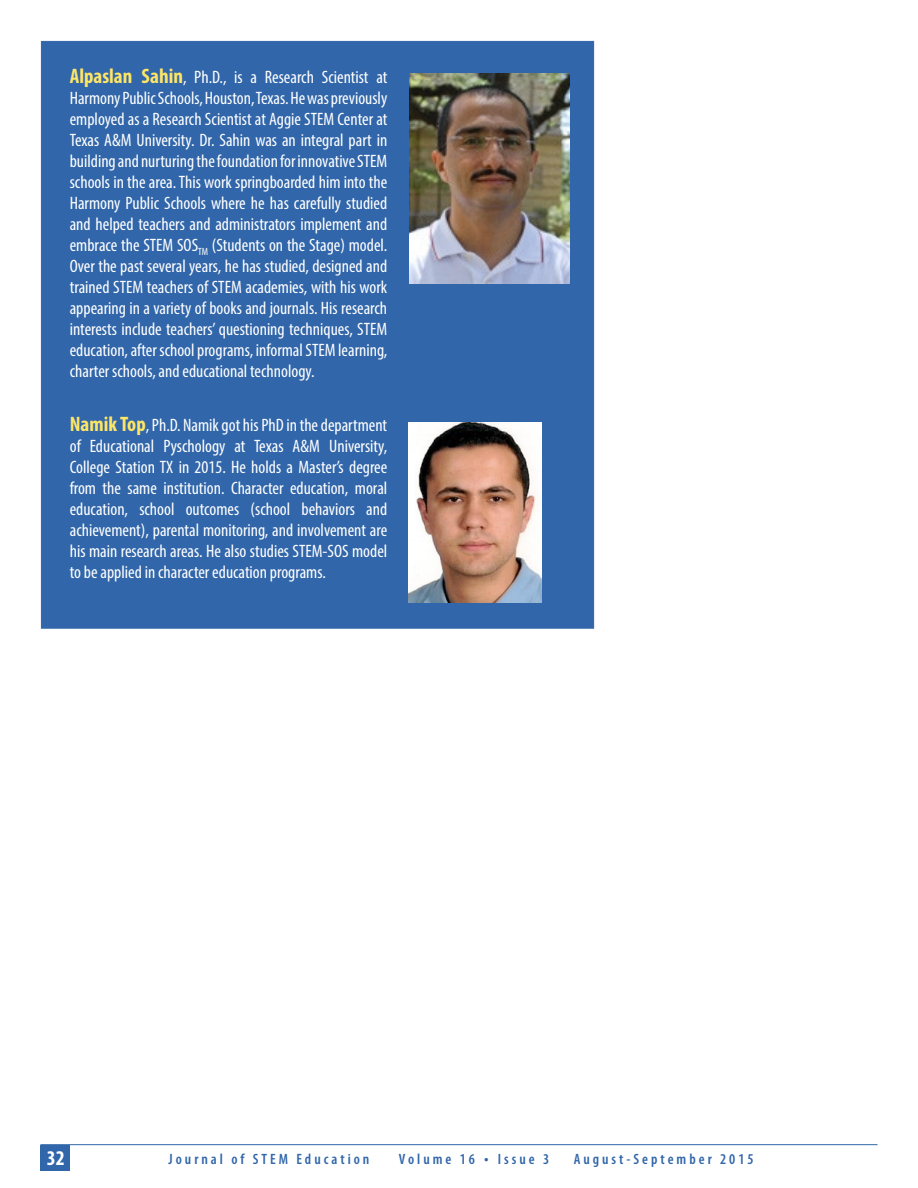
<style>
.page{position:relative;width:918px;height:1188px;background:#fff}
.page>*{position:absolute;margin:0;border:0;box-sizing:border-box;transform-origin:0 0}
.t1{font:700 condensed 21px "Myriad Pro";color:#fff}
.t2{font:condensed 18px/21px "Myriad Pro";color:#fff;text-align:justify}
.t3{font:600 condensed 15px "Myriad Pro";letter-spacing:.2em;color:#3166aa}
.s1{font-weight:700;font-size:21px;color:#fde566}
.s2{font-size:16.5px}
</style>
<div class="page">
<hr style="left:40px;top:1144px;width:838px;height:1px;background:#3166aa">
<div style="left:40px;top:1145px;width:30px;height:26px;background:#3166aa"></div>
<div style="left:41px;top:41px;width:553px;height:588px;background:#3166aa;border:1px solid #3166aa"></div>
<img style="left:409px;top:73px;width:160px;height:210px">
<img style="left:408px;top:422px;width:134px;height:180px">
<p class="t2" style="left:70px;top:66px;width:319px"><span class="s1">Alpaslan Sahin</span>, Ph.D., is a Research Scientist at Harmony Public Schools, Houston, Texas. He was previously employed as a Research Scientist at Aggie STEM Center at Texas A&amp;M University. Dr. Sahin was an integral part in building and nurturing the foundation for innovative STEM schools in the area. This work springboarded him into the Harmony Public Schools where he has carefully studied and helped teachers and administrators implement and embrace the STEM SOS<sub>TM</sub> (Students on the Stage) model.<br>Over the past several years, he has studied, designed and trained STEM teachers of STEM academies, with his work appearing in a variety of books and journals. His research interests include teachers’ questioning techniques, STEM education, after school programs, informal STEM learning, charter schools, and educational technology.</p>
<p class="t2" style="left:70px;top:414px;width:319px"><span class="s1">Namik Top</span>, Ph.D. Namik got his PhD in the department of Educational Pyschology at Texas A&amp;M University, College Station TX in 2015. He holds a Master’s degree from the same institution. Character education, moral education, school outcomes (school behaviors and achievement), parental monitoring, and involvement are his main research areas. He also studies STEM-SOS model to be applied in character education programs.</p>
<p class="t1" style="left:47px;top:1145px;width:19px">32</p>
<p class="t3" style="left:169px;top:1150px;width:202px">Journal of STEM Education</p>
<p class="t3" style="left:399px;top:1150px;width:152px">Volume 16 <span class="s2">•</span> Issue 3</p>
<p class="t3" style="left:574px;top:1150px;width:182px">August-September 2015</p>
</div>
